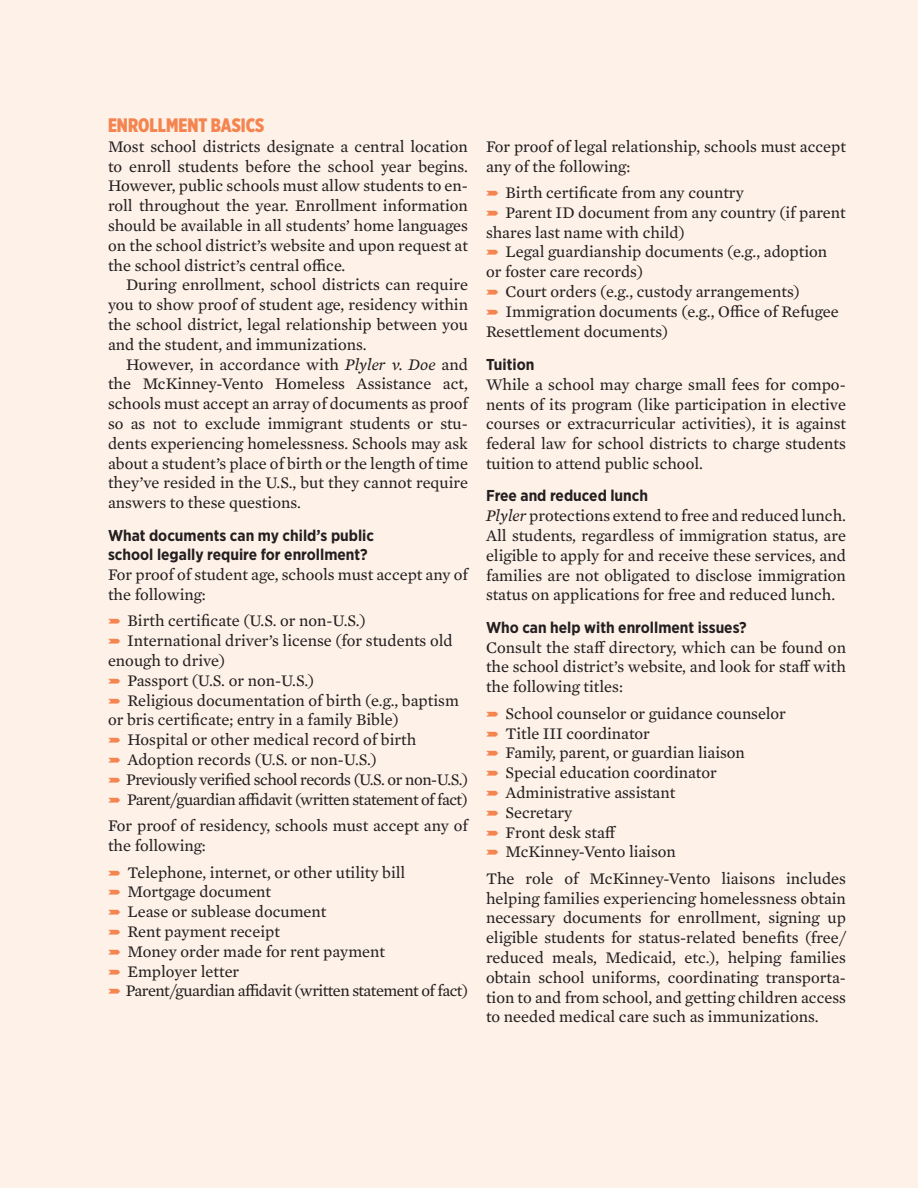
<style>
.page{position:relative;width:918px;height:1188px;background:#fef1e8}
.page>*{position:absolute;margin:0;border:0;box-sizing:border-box;transform-origin:0 0}
.IDEA_Header{font:900 19.5px "Gotham X Narrow";color:#f48550}
.PB_Body_Copy{font:16.5px/19.8px "Mercury Text G2";color:#231f20}
.PB_Body_Copy-2{font:16.5px "Mercury Text G2";letter-spacing:-.03em;color:#231f20}
.PB_Body_Copy-3{font:16.5px "Mercury Text G2";letter-spacing:-.035em;color:#231f20}
.IDEA_Subhead_2{font:700 15.75px/19.8px "Gotham Narrow";color:#231f20}
.s1{font-style:italic}
.s2{font-size:15.75px;color:#f48550}
</style>
<div class="page">
<p class="IDEA_Header" style="left:108px;top:113px;width:158px">ENROLLMENT BASICS</p>
<p class="PB_Body_Copy" style="left:108px;top:135px;width:362px;text-align:justify">Most school districts designate a central location to enroll students before the school year begins.<br>However, public schools must allow students to en&shy;roll throughout the year. Enrollment information should be available in all students’ home languages on the school district’s website and upon request at the school district’s central office.</p>
<p class="PB_Body_Copy" style="left:108px;top:274px;width:362px;text-align:justify;text-indent:18px">During enrollment, school districts can require you to show proof of student age, residency within the school district, legal relationship between you and the student, and immunizations.</p>
<p class="PB_Body_Copy" style="left:108px;top:353px;width:362px;text-align:justify;text-indent:18px">However, in accordance with <span class="s1">Plyler v. Doe</span> and the McKinney-Vento Homeless Assistance act, schools must accept an array of documents as proof so as not to exclude immigrant students or stu&shy;dents experiencing homelessness. Schools may ask about a student’s place of birth or the length of time they’ve resided in the U.S., but they cannot require answers to these questions.</p>
<p class="IDEA_Subhead_2" style="left:108px;top:525px;width:268px">What documents can my child’s public school legally require for enrollment?</p>
<p class="PB_Body_Copy" style="left:108px;top:564px;width:362px">For proof of student age, schools must accept any of the following:</p>
<p class="PB_Body_Copy" style="left:108px;top:610px;width:259px"><span class="s2">•</span> Birth certificate (U.S. or non-U.S.)</p>
<p class="PB_Body_Copy" style="left:108px;top:630px;width:346px"><span class="s2">•</span> International driver’s license (for students old enough to drive)</p>
<p class="PB_Body_Copy" style="left:108px;top:670px;width:208px"><span class="s2">•</span> Passport (U.S. or non-U.S.)</p>
<p class="PB_Body_Copy" style="left:108px;top:689px;width:352px"><span class="s2">•</span> Religious documentation of birth (e.g., baptism or bris certificate; entry in a family Bible)</p>
<p class="PB_Body_Copy" style="left:108px;top:729px;width:310px"><span class="s2">•</span> Hospital or other medical record of birth</p>
<p class="PB_Body_Copy" style="left:108px;top:749px;width:270px"><span class="s2">•</span> Adoption records (U.S. or non-U.S.)</p>
<p class="PB_Body_Copy-2" style="left:108px;top:767px;width:362px"><span class="s2">•</span> Previously verified school records (U.S. or non-U.S.)</p>
<p class="PB_Body_Copy-3" style="left:108px;top:787px;width:361px"><span class="s2">•</span> Parent/guardian affidavit (written statement of fact)</p>
<p class="PB_Body_Copy" style="left:108px;top:815px;width:362px">For proof of residency, schools must accept any of the following:</p>
<p class="PB_Body_Copy" style="left:108px;top:861px;width:299px"><span class="s2">•</span> Telephone, internet, or other utility bill</p>
<p class="PB_Body_Copy" style="left:108px;top:881px;width:165px"><span class="s2">•</span> Mortgage document</p>
<p class="PB_Body_Copy" style="left:108px;top:901px;width:220px"><span class="s2">•</span> Lease or sublease document</p>
<p class="PB_Body_Copy" style="left:108px;top:921px;width:173px"><span class="s2">•</span> Rent payment receipt</p>
<p class="PB_Body_Copy" style="left:108px;top:941px;width:279px"><span class="s2">•</span> Money order made for rent payment</p>
<p class="PB_Body_Copy" style="left:108px;top:960px;width:133px"><span class="s2">•</span> Employer letter</p>
<p class="PB_Body_Copy-2" style="left:108px;top:979px;width:362px"><span class="s2">•</span> Parent/guardian affidavit (written statement of fact)</p>
<p class="PB_Body_Copy" style="left:486px;top:135px;width:361px">For proof of legal relationship, schools must accept any of the following:</p>
<p class="PB_Body_Copy" style="left:486px;top:182px;width:259px"><span class="s2">•</span> Birth certificate from any country</p>
<p class="PB_Body_Copy" style="left:486px;top:202px;width:361px"><span class="s2">•</span> Parent ID document from any country (if parent shares last name with child)</p>
<p class="PB_Body_Copy" style="left:486px;top:241px;width:343px"><span class="s2">•</span> Legal guardianship documents (e.g., adoption or foster care records)</p>
<p class="PB_Body_Copy" style="left:486px;top:281px;width:315px"><span class="s2">•</span> Court orders (e.g., custody arrangements)</p>
<p class="PB_Body_Copy" style="left:486px;top:301px;width:354px"><span class="s2">•</span> Immigration documents (e.g., Office of Refugee<br>Resettlement documents)</p>
<p class="IDEA_Subhead_2" style="left:486px;top:354px;width:50px">Tuition</p>
<p class="PB_Body_Copy" style="left:486px;top:374px;width:362px;text-align:justify">While a school may charge small fees for compo&shy;nents of its program (like participation in elective courses or extracurricular activities), it is against federal law for school districts to charge students tuition to attend public school.</p>
<p class="IDEA_Subhead_2" style="left:486px;top:486px;width:164px">Free and reduced lunch</p>
<p class="PB_Body_Copy" style="left:486px;top:505px;width:362px;text-align:justify"><span class="s1">Plyler</span> protections extend to free and reduced lunch.<br>All students, regardless of immigration status, are eligible to apply for and receive these services, and families are not obligated to disclose immigration status on applications for free and reduced lunch.</p>
<p class="IDEA_Subhead_2" style="left:486px;top:617px;width:262px">Who can help with enrollment issues?</p>
<p class="PB_Body_Copy" style="left:486px;top:636px;width:362px;text-align:justify">Consult the staff directory, which can be found on the school district’s website, and look for staff with the following titles:</p>
<p class="PB_Body_Copy" style="left:486px;top:702px;width:302px"><span class="s2">•</span> School counselor or guidance counselor</p>
<p class="PB_Body_Copy" style="left:486px;top:722px;width:165px"><span class="s2">•</span> Title III coordinator</p>
<p class="PB_Body_Copy" style="left:486px;top:742px;width:260px"><span class="s2">•</span> Family, parent, or guardian liaison</p>
<p class="PB_Body_Copy" style="left:486px;top:762px;width:232px"><span class="s2">•</span> Special education coordinator</p>
<p class="PB_Body_Copy" style="left:486px;top:782px;width:191px"><span class="s2">•</span> Administrative assistant</p>
<p class="PB_Body_Copy" style="left:486px;top:801px;width:88px"><span class="s2">•</span> Secretary</p>
<p class="PB_Body_Copy" style="left:486px;top:821px;width:132px"><span class="s2">•</span> Front desk staff</p>
<p class="PB_Body_Copy" style="left:486px;top:841px;width:191px"><span class="s2">•</span> McKinney-Vento liaison</p>
<p class="PB_Body_Copy" style="left:486px;top:868px;width:362px;text-align:justify">The role of McKinney-Vento liaisons includes helping families experiencing homelessness obtain necessary documents for enrollment, signing up eligible students for status-related benefits (free/ reduced meals, Medicaid, etc.), helping families obtain school uniforms, coordinating transporta&shy;tion to and from school, and getting children access to needed medical care such as immunizations.</p>
</div>
